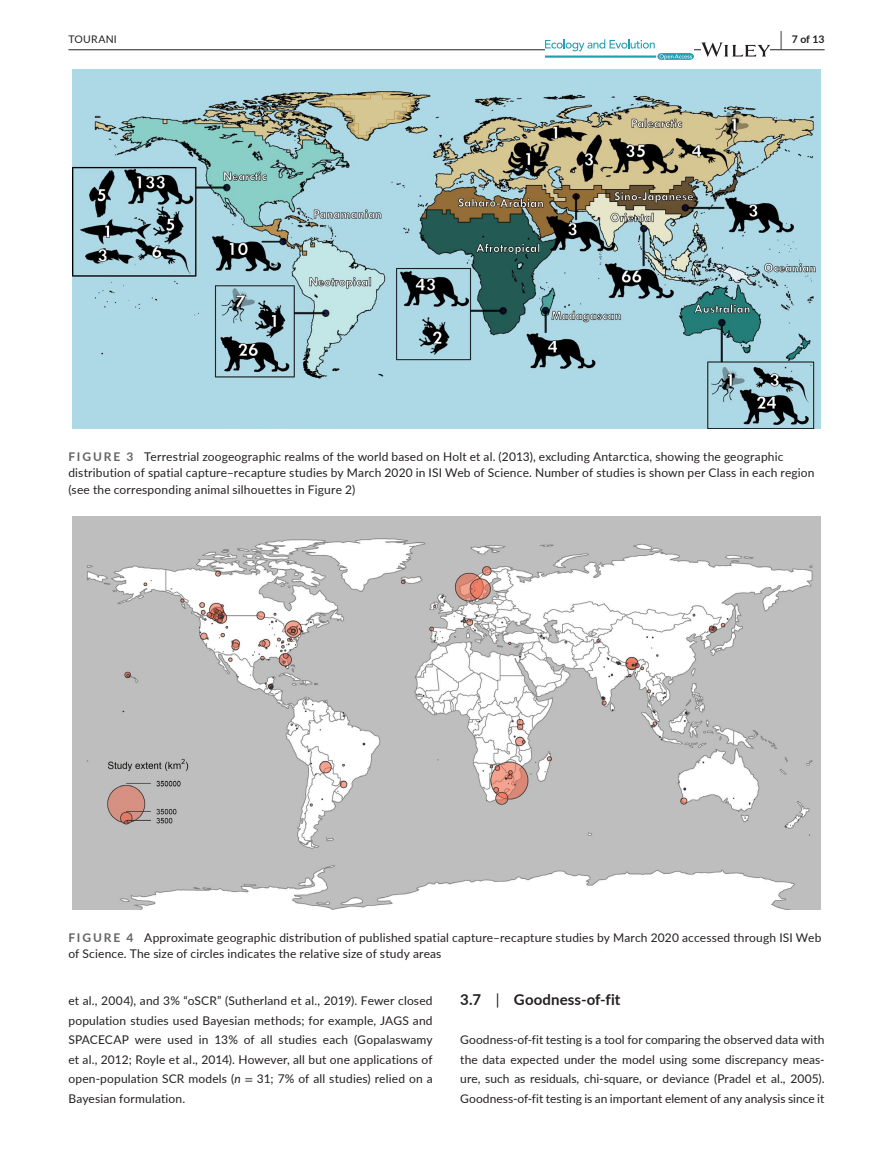
<style>
.page{position:relative;width:893px;height:1174px;background:#fff}
.page>*{position:absolute;margin:0;border:0;box-sizing:border-box;transform-origin:0 0}
.t1{font:700 15px "Lato";letter-spacing:.01em;color:#231f20}
.t2{font:12px/19.5px "Lato";letter-spacing:.015em;color:#231f20;text-align:justify}
.t3{font:10.5px "Lato";letter-spacing:.02em;color:#231f20}
.t4{font:700 10.5px "Lato";color:#231f20}
.s1{font-size:19.5px}
.s2{font-weight:700;color:#636366}
.s3{font-style:italic}
.s4{font-family:"STIX"}
.s5{font-weight:400}
</style>
<div class="page">
<hr style="left:68px;top:49px;width:756px;height:1px;background:#231f20">
<svg style="left:545px;top:39px;width:149px;height:21px"></svg>
<svg style="left:701px;top:42px;width:69px;height:15px"></svg>
<img style="left:72px;top:69px;width:749px;height:360px">
<img style="left:72px;top:516px;width:749px;height:393px">
<p class="t3" style="left:68px;top:31px;width:50px">TOURANI</p>
<p class="t4" style="left:780px;top:31px;width:46px"><span class="s1">|</span> 7 of 13</p>
<p class="t2" style="left:68px;top:448px;width:748px;line-height:16.5px;text-align:left"><span class="s2">FIGURE 3</span> Terrestrial zoogeographic realms of the world based on Holt et al. (2013), excluding Antarctica, showing the geographic distribution of spatial capture–recapture studies by March 2020 in ISI Web of Science. Number of studies is shown per Class in each region (see the corresponding animal silhouettes in Figure 2)</p>
<p class="t2" style="left:68px;top:928px;width:754px;line-height:16.5px"><span class="s2">FIGURE 4</span> Approximate geographic distribution of published spatial capture–recapture studies by March 2020 accessed through ISI Web of Science. The size of circles indicates the relative size of study areas</p>
<p class="t2" style="left:68px;top:990px;width:366px">et al., 2004), and 3% “oSCR” (Sutherland et al., 2019). Fewer closed population studies used Bayesian methods; for example, JAGS and SPACECAP were used in 13% of all studies each (Gopalaswamy et al., 2012; Royle et al., 2014). However, all but one applications of open-population SCR models (<span class="s3">n</span> <span class="s4">=</span> 31; 7% of all studies) relied on a Bayesian formulation.</p>
<p class="t1" style="left:460px;top:989px;width:162px">3.7 <span class="s5">|</span> Goodness-of-fit</p>
<p class="t2" style="left:460px;top:1029px;width:366px">Goodness-of-fit testing is a tool for comparing the observed data with the data expected under the model using some discrepancy meas&shy;ure, such as residuals, chi-square, or deviance (Pradel et al., 2005).<br>Goodness-of-fit testing is an important element of any analysis since it</p>
</div>
